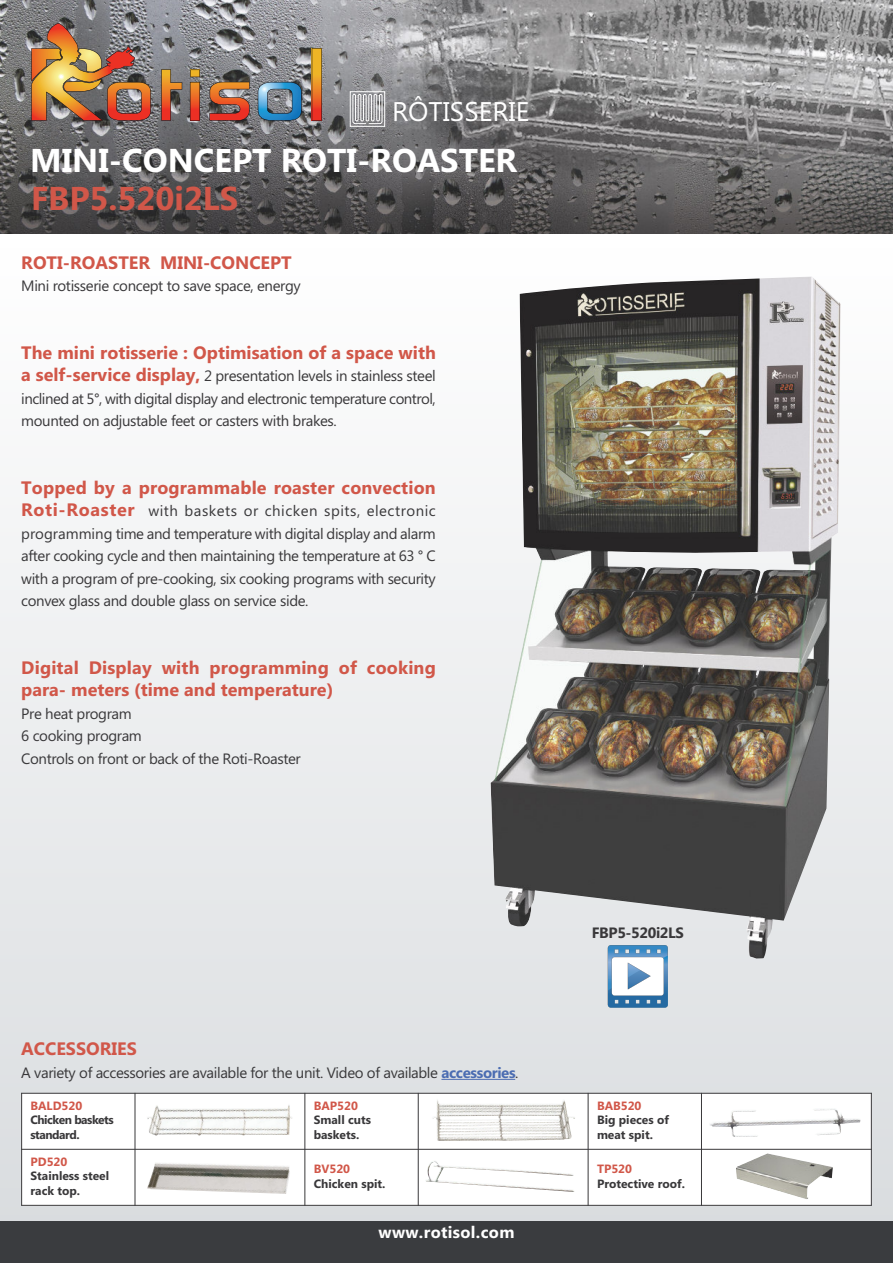
<style>
.page{position:relative;width:893px;height:1263px;background:#fff}
.page>*{position:absolute;margin:0;border:0;box-sizing:border-box;transform-origin:0 0}
.t1{font:700 33px "Microsoft Tai Le";color:#fff}
.t2{font:700 33px "Microsoft Tai Le";color:#d15749}
.t3{font:27px "Microsoft Tai Le";color:#fff}
.t4{font:700 18px/22.5px "Microsoft Tai Le";color:#d15749}
.t5{font:700 16.5px "Microsoft Tai Le";letter-spacing:.02em;color:#fff}
.t6{font:15px/22.5px "Microsoft Tai Le";letter-spacing:-.025em;color:#39383a;text-align:justify}
.t7{font:700 15px "Microsoft Tai Le";letter-spacing:-.025em;color:#39383a}
.t8{font:700 12px/14.4px "Microsoft Tai Le";color:#39383a}
.t9{font:700 12px "Microsoft Tai Le";color:#d15749}
.t10{font:700 12px/14.4px "Microsoft Tai Le";letter-spacing:-.04em;color:#39383a}
.s1{font-weight:700;font-size:18px;color:#d15749}
.s2{font-weight:700;color:#4c6db2}
</style>
<div class="page">
<div style="left:0;top:1220px;width:893px;height:43px;background:#3a3c3f"></div>
<div style="left:0;top:234px;width:893px;height:986px;background:linear-gradient(to bottom,#fff,#d9dcdf)"></div>
<img style="left:0;top:0;width:893px;height:234px">
<svg style="left:608px;top:958px;width:60px;height:49px"></svg>
<hr style="left:441px;top:1079px;width:74px;height:1px;background:#4c6db2">
<svg style="left:312px;top:48px;width:10px;height:73px"></svg>
<svg style="left:258px;top:82px;width:44px;height:39px;background:#5889a9"></svg>
<svg style="left:209px;top:82px;width:41px;height:39px;background:#b16448"></svg>
<svg style="left:190px;top:70px;width:10px;height:51px"></svg>
<svg style="left:161px;top:69px;width:21px;height:52px"></svg>
<img style="left:31px;top:23px;width:120px;height:98px">
<svg style="left:352px;top:94px;width:31px;height:30px"></svg>
<div style="left:350px;top:91px;width:35px;height:36px;border:1px solid #fff"></div>
<div style="left:21px;top:1093px;width:114px;height:56px;background:#fff"></div>
<div style="left:135px;top:1093px;width:170px;height:56px;background:#fff"></div>
<img style="left:147px;top:1105px;width:145px;height:31px">
<div style="left:305px;top:1093px;width:113px;height:56px;background:#fff"></div>
<div style="left:418px;top:1093px;width:170px;height:56px;background:#fff"></div>
<img style="left:433px;top:1100px;width:142px;height:41px">
<div style="left:588px;top:1093px;width:113px;height:56px;background:#fff"></div>
<div style="left:701px;top:1093px;width:171px;height:56px;background:#fff"></div>
<img style="left:710px;top:1109px;width:151px;height:28px">
<div style="left:21px;top:1149px;width:114px;height:57px;background:#fff"></div>
<div style="left:135px;top:1149px;width:170px;height:57px;background:#fff"></div>
<img style="left:147px;top:1163px;width:143px;height:31px">
<div style="left:305px;top:1149px;width:113px;height:57px;background:#fff"></div>
<div style="left:418px;top:1149px;width:170px;height:57px;background:#fff"></div>
<img style="left:426px;top:1161px;width:149px;height:31px">
<div style="left:588px;top:1149px;width:113px;height:57px;background:#fff"></div>
<div style="left:701px;top:1149px;width:171px;height:57px;background:#fff"></div>
<img style="left:736px;top:1153px;width:97px;height:46px">
<hr style="left:21px;top:1093px;width:1px;height:113px;background:#39383a">
<hr style="left:135px;top:1093px;width:1px;height:113px;background:#39383a">
<hr style="left:304px;top:1093px;width:1px;height:113px;background:#39383a">
<hr style="left:418px;top:1093px;width:1px;height:113px;background:#39383a">
<hr style="left:588px;top:1093px;width:1px;height:113px;background:#39383a">
<hr style="left:701px;top:1093px;width:1px;height:113px;background:#39383a">
<hr style="left:871px;top:1093px;width:1px;height:113px;background:#39383a">
<hr style="left:21px;top:1093px;width:851px;height:1px;background:#39383a">
<hr style="left:21px;top:1149px;width:851px;height:1px;background:#39383a">
<hr style="left:21px;top:1205px;width:851px;height:1px;background:#39383a">
<img style="left:491px;top:277px;width:350px;height:681px">
<h2 class="t3" style="left:392px;top:96px;width:139px">RÔTISSERIE</h2>
<h1 class="t1" style="left:30px;top:141px;width:488px">MINI-CONCEPT ROTI-ROASTER</h1>
<h1 class="t2" style="left:31px;top:179px;width:209px">FBP5.520i2LS</h1>
<p class="t4" style="left:21px;top:251px;width:272px">ROTI-ROASTER MINI-CONCEPT</p>
<p class="t6" style="left:21px;top:275px;width:281px">Mini rotisserie concept to save space, energy</p>
<p class="t4" style="left:21px;top:341px;width:416px">The mini rotisserie : Optimisation of a space with</p>
<p class="t6" style="left:21px;top:365px;width:416px"><span class="s1">a self-service display,</span> 2 presentation levels in stainless steel inclined at 5°, with digital display and electronic temperature control, mounted on adjustable feet or casters with brakes.</p>
<p class="t4" style="left:21px;top:476px;width:416px">Topped by a programmable roaster convection</p>
<p class="t6" style="left:21px;top:500px;width:416px"><span class="s1">Roti-Roaster</span> with baskets or chicken spits, electronic programming time and temperature with digital display and alarm after cooking cycle and then maintaining the temperature at 63 ° C with a program of pre-cooking, six cooking programs with security convex glass and double glass on service side.</p>
<p class="t4" style="left:21px;top:656px;width:416px">Digital Display with programming of cooking para- meters (time and temperature)</p>
<p class="t6" style="left:21px;top:702px;width:281px;text-align:left">Pre heat program<br>6 cooking program<br>Controls on front or back of the Roti-Roaster</p>
<p class="t4" style="left:21px;top:1038px;width:117px">ACCESSORIES</p>
<p class="t6" style="left:21px;top:1061px;width:499px">A variety of accessories are available for the unit. Video of available <span class="s2">accessories</span>.</p>
<p class="t9" style="left:31px;top:1099px;width:53px">BALD520</p>
<p class="t10" style="left:31px;top:1113px;width:85px">Chicken baskets standard.</p>
<p class="t9" style="left:31px;top:1155px;width:38px">PD520</p>
<p class="t8" style="left:31px;top:1169px;width:80px">Stainless steel rack top.</p>
<p class="t9" style="left:314px;top:1099px;width:46px">BAP520</p>
<p class="t8" style="left:314px;top:1113px;width:59px">Small cuts baskets.</p>
<p class="t9" style="left:314px;top:1162px;width:38px">BV520</p>
<p class="t8" style="left:314px;top:1176px;width:73px">Chicken spit.</p>
<p class="t5" style="left:378px;top:1222px;width:137px">www.rotisol.com</p>
<p class="t7" style="left:592px;top:924px;width:94px">FBP5-520i2LS</p>
<p class="t9" style="left:597px;top:1099px;width:46px">BAB520</p>
<p class="t8" style="left:597px;top:1113px;width:73px">Big pieces of meat spit.</p>
<p class="t9" style="left:597px;top:1162px;width:37px">TP520</p>
<p class="t8" style="left:597px;top:1176px;width:90px">Protective roof.</p>
</div>
